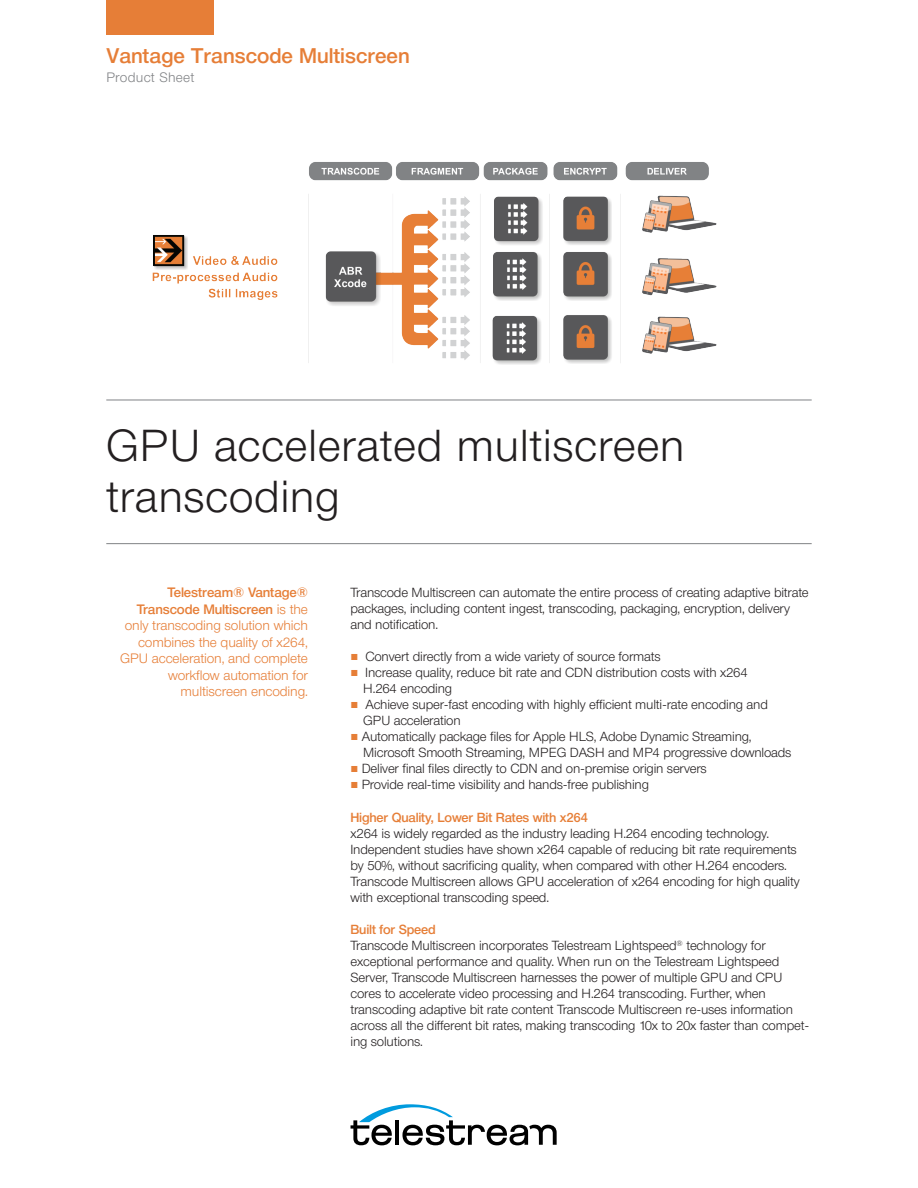
<style>
.page{position:relative;width:918px;height:1188px;background:#fff}
.page>*{position:absolute;margin:0;border:0;box-sizing:border-box;transform-origin:0 0}
.t1{font:300 44.25px/51px "Neue Helvetica BQ";letter-spacing:.01em;color:#231f20}
.t2{font:500 21px "Neue Helvetica BQ";color:#e67e37}
.t3{font:300 13.5px/16.5px "Neue Helvetica BQ";letter-spacing:-.01em;color:#e67e37;text-align:right}
.t4{font:300 13.5px "Neue Helvetica BQ";letter-spacing:.02em;color:#808285}
.t5{font:300 13.05px/16px "Neue Helvetica BQ";letter-spacing:-.015em;color:#231f20}
.t6{font:500 13.05px "Neue Helvetica BQ";letter-spacing:-.015em;color:#e67e37}
.s1{font-weight:500}
.s2{font-family:"Arial";font-weight:400;color:#e67e37}
.s3{font-weight:500;color:#e67e37}
</style>
<div class="page">
<svg style="left:351px;top:1104px;width:206px;height:41px"></svg>
<img style="left:152px;top:162px;width:565px;height:203px">
<hr style="left:106px;top:400px;width:706px;height:1px;background:#808285">
<hr style="left:106px;top:543px;width:706px;height:1px;background:#808285">
<div style="left:106px;top:0;width:108px;height:34px;background:#e67e37"></div>
<h2 class="t2" style="left:106px;top:43px;width:305px">Vantage Transcode Multiscreen</h2>
<p class="t4" style="left:106px;top:69px;width:90px">Product Sheet</p>
<h1 class="t1" style="left:106px;top:420px;width:580px">GPU accelerated multiscreen transcoding</h1>
<p class="t3" style="left:120px;top:584px;width:189px"><span class="s1">Telestream® Vantage®<br>Transcode Multiscreen</span> is the only transcoding solution which combines the quality of x264,<br>GPU acceleration, and complete workflow automation for multiscreen encoding.</p>
<p class="t5" style="left:351px;top:584px;width:460px">Transcode Multiscreen can automate the entire process of creating adaptive bitrate packages, including content ingest, transcoding, packaging, encryption, delivery and notification.</p>
<p class="t5" style="left:351px;top:648px;width:312px"><span class="s2">■</span> Convert directly from a wide variety of source formats</p>
<p class="t5" style="left:363px;top:664px;width:386px;text-indent:-13px"><span class="s2">■</span> Increase quality, reduce bit rate and CDN distribution costs with x264<br>H.264 encoding</p>
<p class="t5" style="left:363px;top:697px;width:406px;text-indent:-13px"><span class="s2">■</span> Achieve super-fast encoding with highly efficient multi-rate encoding and<br>GPU acceleration</p>
<p class="t5" style="left:363px;top:729px;width:430px;text-indent:-13px"><span class="s2">■</span> Automatically package files for Apple HLS, Adobe Dynamic Streaming,<br>Microsoft Smooth Streaming, MPEG DASH and MP4 progressive downloads</p>
<p class="t5" style="left:351px;top:761px;width:358px"><span class="s2">■</span> Deliver final files directly to CDN and on-premise origin servers</p>
<p class="t5" style="left:351px;top:777px;width:300px"><span class="s2">■</span> Provide real-time visibility and hands-free publishing</p>
<p class="t6" style="left:351px;top:809px;width:239px">Higher Quality, Lower Bit Rates with x264</p>
<p class="t5" style="left:351px;top:825px;width:451px">x264 is widely regarded as the industry leading H.264 encoding technology.<br>Independent studies have shown x264 capable of reducing bit rate requirements by 50%, without sacrificing quality, when compared with other H.264 encoders.<br>Transcode Multiscreen allows GPU acceleration of x264 encoding for high quality with exceptional transcoding speed.</p>
<p class="t5" style="left:351px;top:921px;width:460px"><span class="s3">Built for Speed<br></span>Transcode Multiscreen incorporates Telestream Lightspeed<sup>®</sup> technology for exceptional performance and quality. When run on the Telestream Lightspeed Server, Transcode Multiscreen harnesses the power of multiple GPU and CPU cores to accelerate video processing and H.264 transcoding. Further, when transcoding adaptive bit rate content Transcode Multiscreen re-uses information across all the different bit rates, making transcoding 10x to 20x faster than compet&shy;ing solutions.</p>
</div>
